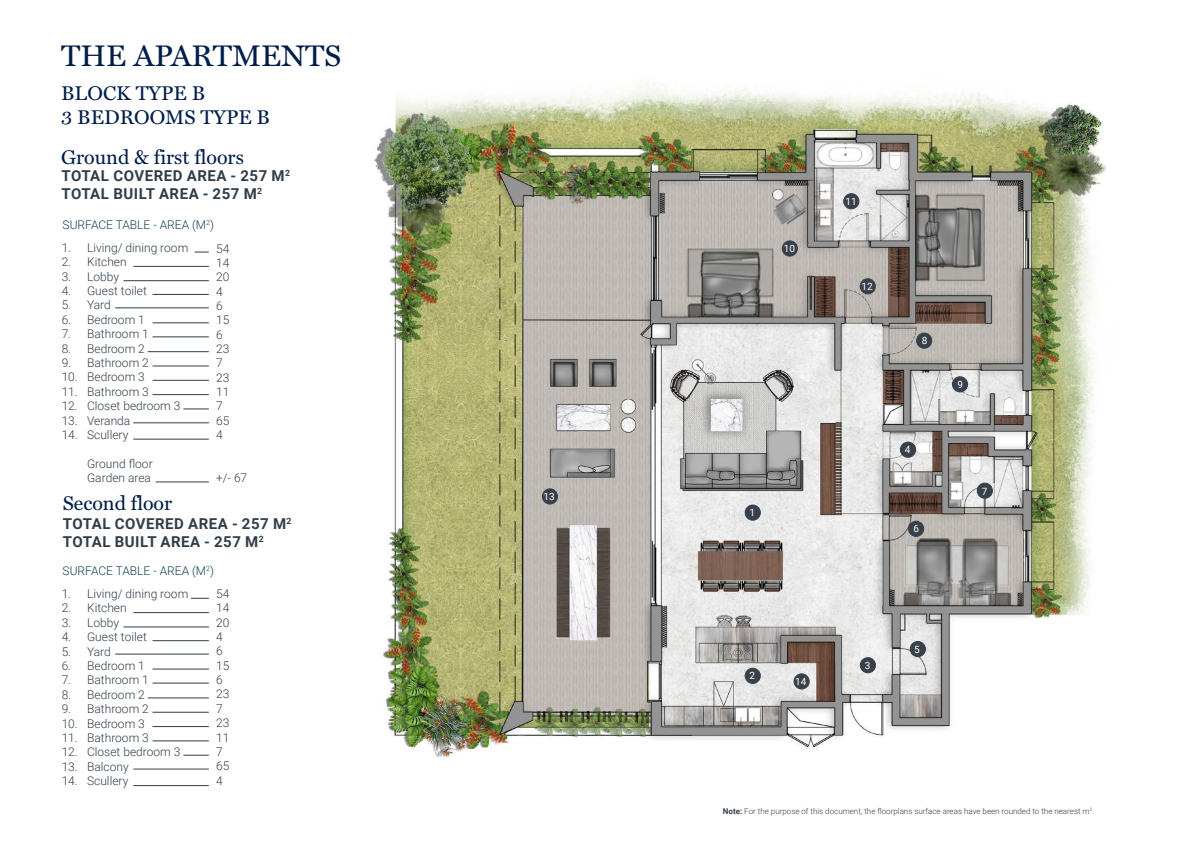
<style>
.page{position:relative;width:1191px;height:842px;background:#fff}
.page>*{position:absolute;margin:0;border:0;box-sizing:border-box;transform-origin:0 0}
.t1{font:30px "Miller Text Roman";color:#001d4a}
.t2{font:20px/24px "Miller Text Roman";color:#001d4a}
.t3{font:700 15px/18px "Roboto";letter-spacing:.035em;color:#313e49}
.t4{font:300 12px/14.4px "Roboto";color:#313e49}
.t5{font:300 12px "Roboto";color:#124153}
.t6{font:10px "Roboto";color:#fff}
.t7{font:300 8px "Roboto";color:#313e49}
.s1{font-weight:700}
</style>
<div class="page">
<svg style="left:195px;top:252px;width:14px;height:1px"></svg>
<hr style="left:133px;top:266px;width:76px;height:1px;background:#313e49">
<hr style="left:123px;top:280px;width:86px;height:1px;background:#313e49">
<hr style="left:153px;top:322px;width:56px;height:1px;background:#313e49">
<hr style="left:148px;top:351px;width:61px;height:1px;background:#313e49">
<hr style="left:115px;top:308px;width:94px;height:1px;background:#313e49">
<hr style="left:153px;top:337px;width:56px;height:1px;background:#313e49">
<hr style="left:153px;top:366px;width:56px;height:1px;background:#313e49">
<hr style="left:153px;top:380px;width:56px;height:1px;background:#313e49">
<hr style="left:153px;top:394px;width:56px;height:1px;background:#313e49">
<svg style="left:183px;top:409px;width:26px;height:1px"></svg>
<hr style="left:133px;top:422px;width:76px;height:1px;background:#313e49">
<hr style="left:153px;top:294px;width:56px;height:1px;background:#313e49">
<svg style="left:191px;top:598px;width:18px;height:1px"></svg>
<hr style="left:133px;top:612px;width:76px;height:1px;background:#313e49">
<hr style="left:123px;top:627px;width:86px;height:1px;background:#313e49">
<hr style="left:153px;top:669px;width:56px;height:1px;background:#313e49">
<hr style="left:148px;top:698px;width:61px;height:1px;background:#313e49">
<hr style="left:115px;top:654px;width:94px;height:1px;background:#313e49">
<hr style="left:153px;top:683px;width:56px;height:1px;background:#313e49">
<hr style="left:153px;top:712px;width:56px;height:1px;background:#313e49">
<hr style="left:153px;top:726px;width:56px;height:1px;background:#313e49">
<hr style="left:153px;top:740px;width:56px;height:1px;background:#313e49">
<svg style="left:183px;top:755px;width:26px;height:1px"></svg>
<hr style="left:133px;top:769px;width:76px;height:1px;background:#313e49">
<hr style="left:153px;top:640px;width:56px;height:1px;background:#313e49">
<hr style="left:156px;top:482px;width:53px;height:1px;background:#313e49">
<img style="left:374px;top:82px;width:733px;height:676px">
<div style="left:542px;top:489px;width:15px;height:15px;background:#38404a;border-radius:50%"></div>
<div style="left:542px;top:488px;width:16px;height:16px;border:1px solid #38404a;border-radius:50%"></div>
<div style="left:794px;top:674px;width:15px;height:15px;background:#38404a;border-radius:50%"></div>
<div style="left:793px;top:673px;width:16px;height:16px;border:1px solid #38404a;border-radius:50%"></div>
<div style="left:745px;top:668px;width:15px;height:15px;background:#38404a;border-radius:50%"></div>
<div style="left:744px;top:668px;width:17px;height:16px;border:1px solid #38404a;border-radius:50%"></div>
<div style="left:860px;top:658px;width:15px;height:15px;background:#38404a;border-radius:50%"></div>
<div style="left:859px;top:657px;width:17px;height:16px;border:1px solid #38404a;border-radius:50%"></div>
<div style="left:900px;top:442px;width:15px;height:15px;background:#38404a;border-radius:50%"></div>
<div style="left:900px;top:442px;width:16px;height:16px;border:1px solid #38404a;border-radius:50%"></div>
<div style="left:908px;top:521px;width:15px;height:15px;background:#38404a;border-radius:50%"></div>
<div style="left:908px;top:521px;width:16px;height:16px;border:1px solid #38404a;border-radius:50%"></div>
<div style="left:782px;top:241px;width:15px;height:15px;background:#38404a;border-radius:50%"></div>
<div style="left:781px;top:240px;width:17px;height:17px;border:1px solid #38404a;border-radius:50%"></div>
<div style="left:910px;top:641px;width:15px;height:16px;background:#38404a;border-radius:50%"></div>
<div style="left:909px;top:641px;width:17px;height:16px;border:1px solid #38404a;border-radius:50%"></div>
<div style="left:952px;top:377px;width:15px;height:15px;background:#38404a;border-radius:50%"></div>
<div style="left:952px;top:376px;width:16px;height:16px;border:1px solid #38404a;border-radius:50%"></div>
<div style="left:977px;top:483px;width:15px;height:15px;background:#38404a;border-radius:50%"></div>
<div style="left:976px;top:483px;width:17px;height:16px;border:1px solid #38404a;border-radius:50%"></div>
<div style="left:843px;top:194px;width:16px;height:15px;background:#38404a;border-radius:50%"></div>
<div style="left:843px;top:193px;width:16px;height:16px;border:1px solid #38404a;border-radius:50%"></div>
<div style="left:916px;top:333px;width:15px;height:15px;background:#38404a;border-radius:50%"></div>
<div style="left:916px;top:333px;width:16px;height:16px;border:1px solid #38404a;border-radius:50%"></div>
<div style="left:745px;top:505px;width:15px;height:15px;background:#38404a;border-radius:50%"></div>
<div style="left:744px;top:504px;width:17px;height:17px;border:1px solid #38404a;border-radius:50%"></div>
<div style="left:860px;top:279px;width:15px;height:15px;background:#38404a;border-radius:50%"></div>
<div style="left:859px;top:278px;width:17px;height:16px;border:1px solid #38404a;border-radius:50%"></div>
<hr style="left:133px;top:439px;width:76px;height:1px;background:#313e49">
<hr style="left:133px;top:785px;width:76px;height:1px;background:#313e49">
<h1 class="t1" style="left:61px;top:38px;width:281px">THE APARTMENTS</h1>
<h2 class="t2" style="left:61px;top:81px;width:210px">BLOCK TYPE B<br>3 BEDROOMS TYPE B</h2>
<h2 class="t2" style="left:61px;top:145px;width:184px">Ground &amp; first floors</h2>
<p class="t3" style="left:61px;top:166px;width:230px">TOTAL COVERED AREA - 257 M<sup>2<br></sup>TOTAL BUILT AREA - 257 M<sup>2</sup></p>
<p class="t5" style="left:63px;top:216px;width:153px">SURFACE TABLE - AREA (M<sup>2</sup>)</p>
<p class="t4" style="left:62px;top:240px;width:18px">1.<br>2.<br>3.<br>4.<br>5.<br>6.<br>7.<br>8.<br>9.<br>10.<br>11.<br>12.<br>13.<br>14.</p>
<p class="t4" style="left:87px;top:240px;width:103px">Living/ dining room<br>Kitchen<br>Lobby<br>Guest toilet<br>Yard<br>Bedroom 1<br>Bathroom 1<br>Bedroom 2<br>Bathroom 2<br>Bedroom 3<br>Bathroom 3<br>Closet bedroom 3<br>Veranda<br>Scullery</p>
<p class="t4" style="left:87px;top:456px;width:67px">Ground floor<br>Garden area</p>
<p class="t4" style="left:216px;top:241px;width:15px">54<br>14<br>20<br>4<br>6<br>15<br>6<br>23<br>7<br>23<br>11<br>7<br>65<br>4</p>
<p class="t4" style="left:216px;top:470px;width:33px">+/- 67</p>
<h2 class="t2" style="left:63px;top:491px;width:111px">Second floor</h2>
<p class="t3" style="left:63px;top:514px;width:230px">TOTAL COVERED AREA - 257 M<sup>2<br></sup>TOTAL BUILT AREA - 257 M<sup>2</sup></p>
<p class="t5" style="left:63px;top:562px;width:153px">SURFACE TABLE - AREA (M<sup>2</sup>)</p>
<p class="t4" style="left:62px;top:586px;width:18px">1.<br>2.<br>3.<br>4.<br>5.<br>6.<br>7.<br>8.<br>9.<br>10.<br>11.<br>12.<br>13.<br>14.</p>
<p class="t4" style="left:87px;top:586px;width:103px">Living/ dining room<br>Kitchen<br>Lobby<br>Guest toilet<br>Yard<br>Bedroom 1<br>Bathroom 1<br>Bedroom 2<br>Bathroom 2<br>Bedroom 3<br>Bathroom 3<br>Closet bedroom 3<br>Balcony<br>Scullery</p>
<p class="t4" style="left:216px;top:586px;width:15px">54<br>14<br>20<br>4<br>6<br>15<br>6<br>23<br>7<br>23<br>11<br>7<br>65<br>4</p>
<p class="t6" style="left:543px;top:489px;width:13px">13</p>
<p class="t6" style="left:784px;top:241px;width:13px">10</p>
<p class="t6" style="left:749px;top:505px;width:7px">1</p>
<p class="t6" style="left:845px;top:194px;width:13px">11</p>
<p class="t6" style="left:861px;top:279px;width:13px">12</p>
<p class="t6" style="left:921px;top:334px;width:7px">8</p>
<p class="t6" style="left:905px;top:442px;width:7px">4</p>
<p class="t6" style="left:913px;top:522px;width:7px">6</p>
<p class="t6" style="left:957px;top:377px;width:7px">9</p>
<p class="t6" style="left:981px;top:484px;width:7px">7</p>
<p class="t6" style="left:749px;top:669px;width:7px">2</p>
<p class="t6" style="left:795px;top:674px;width:13px">14</p>
<p class="t6" style="left:864px;top:658px;width:7px">3</p>
<p class="t6" style="left:914px;top:642px;width:7px">5</p>
<p class="t7" style="left:723px;top:805px;width:373px"><span class="s1">Note:</span> For the purpose of this document, the floorplans surface areas have been rounded to the nearest m<sup>2</sup>.</p>
</div>
